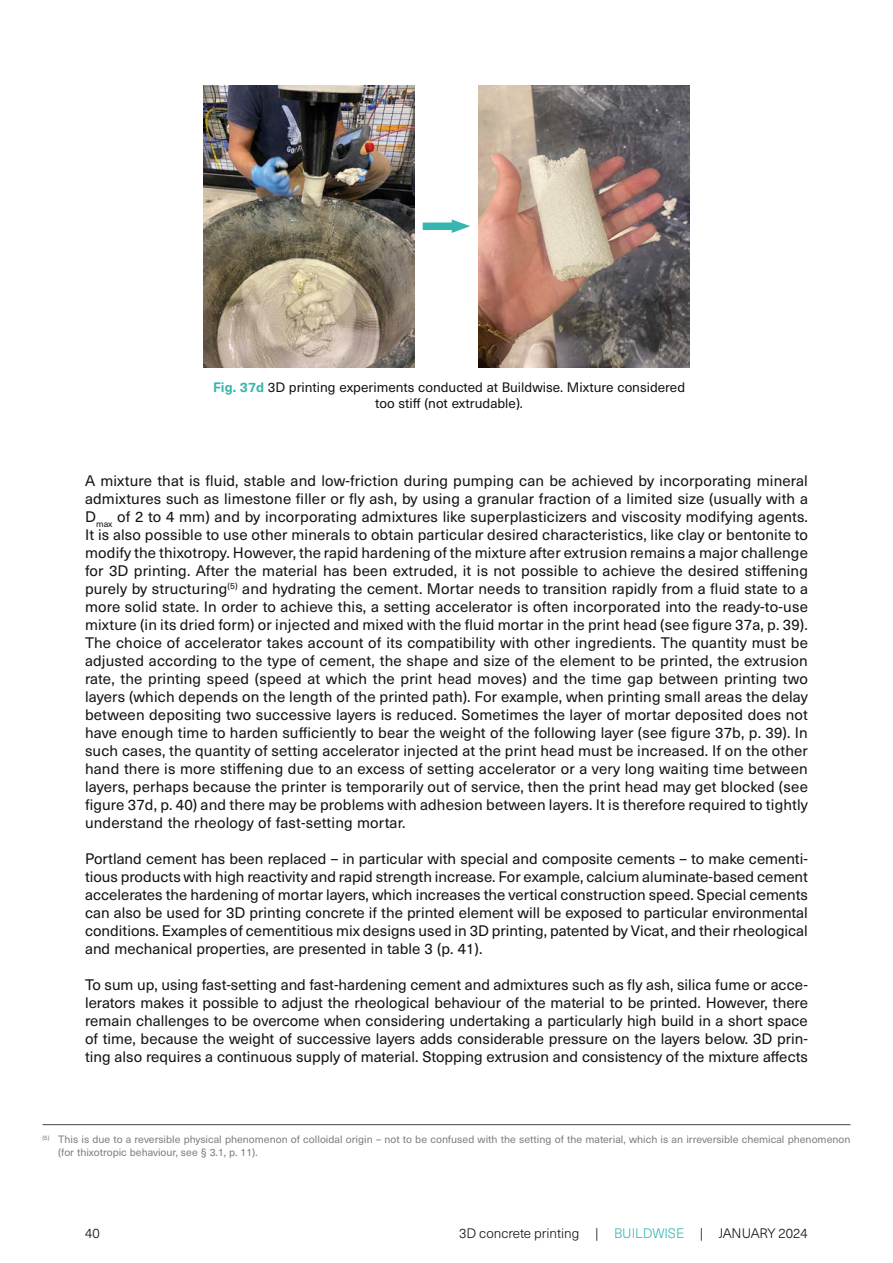
<style>
.page{position:relative;width:893px;height:1263px;background:#fff}
.page>*{position:absolute;margin:0;border:0;box-sizing:border-box;transform-origin:0 0}
.t1{font:15px/18px "Neue Haas Unica W1 G";color:#14120f;text-align:justify}
.t2{font:13.5px/16.2px "Neue Haas Unica W1 G";color:#14120f;text-align:center}
.t3{font:300 13.5px "Neue Haas Unica W1 G";color:#14120f}
.t4{font:10.5px/12.6px "Neue Haas Unica W1 G";color:#7d7d7d}
.s1{font-weight:700;color:#36b6b0}
.s2{color:#36b6b0}
</style>
<div class="page">
<img style="left:478px;top:85px;width:211px;height:282px">
<img style="left:203px;top:85px;width:212px;height:282px">
<hr style="left:43px;top:1124px;width:807px;height:1px;background:#474544">
<div style="left:423px;top:222px;width:36px;height:8px;background:#36b6b0"></div>
<svg style="left:452px;top:219px;width:18px;height:14px"></svg>
<p class="t2" style="left:213px;top:378px;width:474px"><span class="s1">Fig. 37d</span> 3D printing experiments conducted at Buildwise. Mixture considered too stiff (not extrudable).</p>
<p class="t1" style="left:85px;top:471px;width:724px">A mixture that is fluid, stable and low-friction during pumping can be achieved by incorporating mineral admixtures such as limestone filler or fly ash, by using a granular fraction of a limited size (usually with a D<sub>max</sub> of 2 to 4 mm) and by incorporating admixtures like superplasticizers and viscosity modifying agents.<br>It is also possible to use other minerals to obtain particular desired characteristics, like clay or bentonite to modify the thixotropy. However, the rapid hardening of the mixture after extrusion remains a major challenge for 3D printing. After the material has been extruded, it is not possible to achieve the desired stiffening purely by structuring<sup>(5)</sup> and hydrating the cement. Mortar needs to transition rapidly from a fluid state to a more solid state. In order to achieve this, a setting accelerator is often incorporated into the ready-to-use mixture (in its dried form) or injected and mixed with the fluid mortar in the print head (see figure 37a, p. 39).<br>The choice of accelerator takes account of its compatibility with other ingredients. The quantity must be adjusted according to the type of cement, the shape and size of the element to be printed, the extrusion rate, the printing speed (speed at which the print head moves) and the time gap between printing two layers (which depends on the length of the printed path). For example, when printing small areas the delay between depositing two successive layers is reduced. Sometimes the layer of mortar deposited does not have enough time to harden sufficiently to bear the weight of the following layer (see figure 37b, p. 39). In such cases, the quantity of setting accelerator injected at the print head must be increased. If on the other hand there is more stiffening due to an excess of setting accelerator or a very long waiting time between layers, perhaps because the printer is temporarily out of service, then the print head may get blocked (see figure 37d, p. 40) and there may be problems with adhesion between layers. It is therefore required to tightly understand the rheology of fast-setting mortar.</p>
<p class="t1" style="left:85px;top:849px;width:724px">Portland cement has been replaced – in particular with special and composite cements – to make cementi&shy;tious products with high reactivity and rapid strength increase. For example, calcium aluminate-based cement accelerates the hardening of mortar layers, which increases the vertical construction speed. Special cements can also be used for 3D printing concrete if the printed element will be exposed to particular environmental conditions. Examples of cementitious mix designs used in 3D printing, patented by Vicat, and their rheological and mechanical properties, are presented in table 3 (p. 41).</p>
<p class="t1" style="left:85px;top:975px;width:724px">To sum up, using fast-setting and fast-hardening cement and admixtures such as fly ash, silica fume or acce&shy;lerators makes it possible to adjust the rheological behaviour of the material to be printed. However, there remain challenges to be overcome when considering undertaking a particularly high build in a short space of time, because the weight of successive layers adds considerable pressure on the layers below. 3D prin&shy;ting also requires a continuous supply of material. Stopping extrusion and consistency of the mixture affects</p>
<p class="t4" style="left:58px;top:1133px;width:794px;text-indent:-16px"><sup>(5)</sup> This is due to a reversible physical phenomenon of colloidal origin – not to be confused with the setting of the material, which is an irreversible chemical phenomenon (for thixotropic behaviour, see § 3.1, p. 11).</p>
<p class="t3" style="left:85px;top:1224px;width:16px">40</p>
<p class="t3" style="left:459px;top:1224px;width:350px">3D concrete printing | <span class="s2">BUILDWISE</span> | JANUARY 2024</p>
</div>
